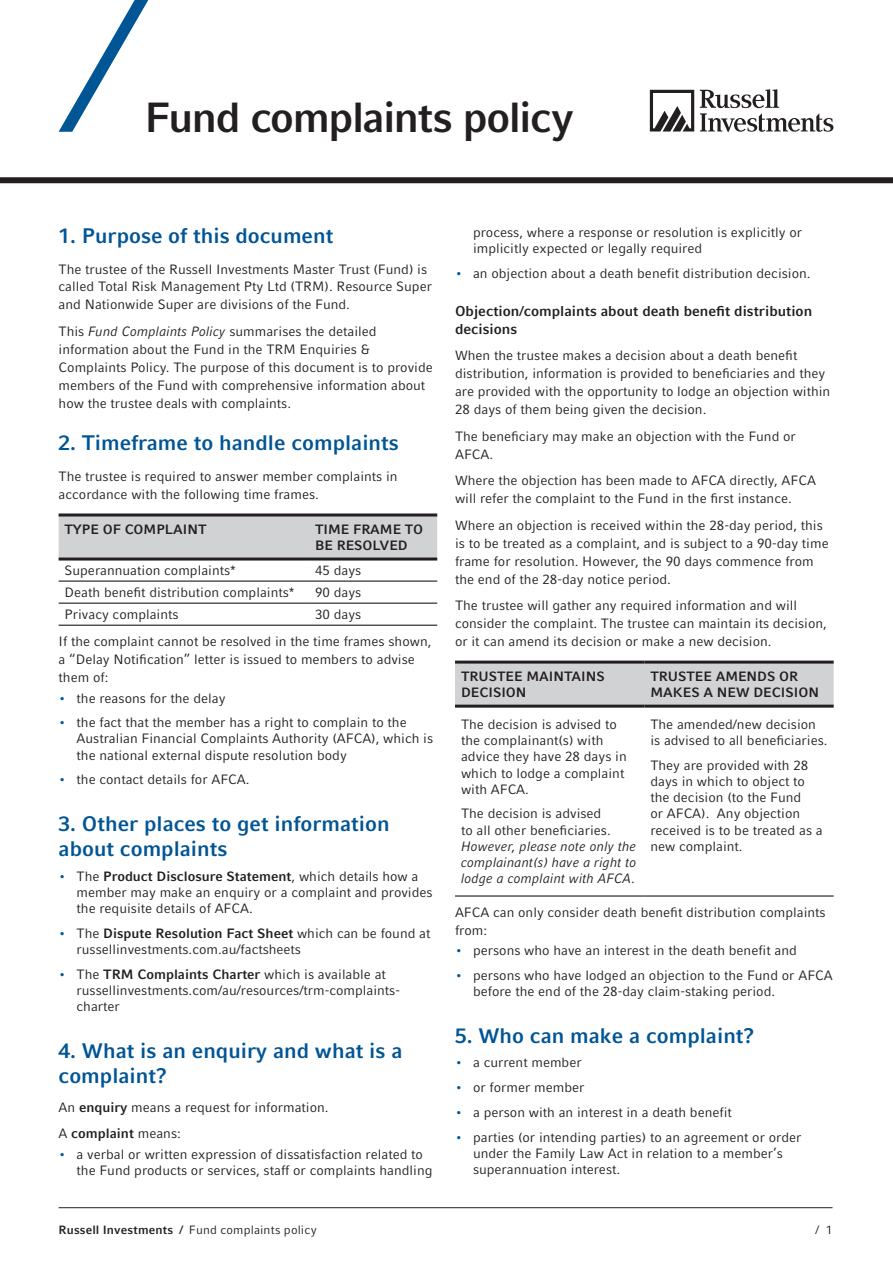
<style>
.page{position:relative;width:893px;height:1263px;background:#fff}
.page>*{position:absolute;margin:0;border:0;box-sizing:border-box;transform-origin:0 0}
.t1{font:700 42px "Compatil Fact LT Pro";letter-spacing:-.035em;color:#231f20}
.t2{font:700 21px/25.2px "Compatil Fact LT Pro";color:#005595}
.t3{font:700 14.25px/17.1px "Compatil Fact LT Pro";color:#231f20}
.t4{font:13.5px/16.2px "Compatil Fact LT Pro";color:#231f20}
.t5{font:700 13.5px/16.2px "Compatil Fact LT Pro";color:#231f20}
.t6{font:italic 13.5px/16.2px "Compatil Fact LT Pro";color:#231f20;text-align:justify}
.t7{font:12px "Compatil Fact LT Pro";letter-spacing:.01em;color:#231f20}
.s1{font-style:italic}
.s2{color:#005595}
.s3{font-weight:700}
.s4{font-style:normal}
</style>
<div class="page">
<svg style="left:59px;top:0;width:89px;height:132px"></svg>
<div style="left:0;top:177px;width:893px;height:6px;background:#231f20"></div>
<svg style="left:700px;top:89px;width:133px;height:43px"></svg>
<svg style="left:650px;top:90px;width:44px;height:42px"></svg>
<div style="left:59px;top:516px;width:378px;height:41px;background:#d1d2d4"></div>
<hr style="left:59px;top:513px;width:250px;height:3px;background:#231f20">
<hr style="left:309px;top:513px;width:128px;height:3px;background:#231f20">
<hr style="left:59px;top:557px;width:250px;height:3px;background:#231f20">
<hr style="left:309px;top:557px;width:128px;height:3px;background:#231f20">
<hr style="left:59px;top:581px;width:250px;height:1px;background:#000001">
<hr style="left:309px;top:581px;width:128px;height:1px;background:#000001">
<hr style="left:59px;top:603px;width:250px;height:1px;background:#000001">
<hr style="left:309px;top:603px;width:128px;height:1px;background:#000001">
<hr style="left:59px;top:625px;width:250px;height:1px;background:#000001">
<hr style="left:309px;top:625px;width:128px;height:1px;background:#000001">
<div style="left:455px;top:664px;width:379px;height:41px;background:#d1d2d4"></div>
<hr style="left:455px;top:661px;width:189px;height:3px;background:#231f20">
<hr style="left:644px;top:661px;width:190px;height:3px;background:#231f20">
<hr style="left:455px;top:705px;width:189px;height:3px;background:#231f20">
<hr style="left:644px;top:705px;width:190px;height:3px;background:#231f20">
<hr style="left:455px;top:896px;width:189px;height:1px;background:#000001">
<hr style="left:644px;top:896px;width:190px;height:1px;background:#000001">
<hr style="left:59px;top:1207px;width:773px;height:1px;background:#231f20">
<h1 class="t1" style="left:145px;top:92px;width:431px">Fund complaints policy</h1>
<h2 class="t2" style="left:59px;top:223px;width:276px">1. Purpose of this document</h2>
<p class="t4" style="left:59px;top:260px;width:375px;line-height:18px">The trustee of the Russell Investments Master Trust (Fund) is called Total Risk Management Pty Ltd (TRM). Resource Super and Nationwide Super are divisions of the Fund.</p>
<p class="t4" style="left:59px;top:322px;width:376px;line-height:18px">This <span class="s1">Fund Complaints Policy</span> summarises the detailed information about the Fund in the TRM Enquiries &amp; Complaints Policy. The purpose of this document is to provide members of the Fund with comprehensive information about how the trustee deals with complaints.</p>
<h2 class="t2" style="left:59px;top:430px;width:342px">2. Timeframe to handle complaints</h2>
<p class="t4" style="left:59px;top:467px;width:341px;line-height:18px">The trustee is required to answer member complaints in accordance with the following time frames.</p>
<p class="t5" style="left:65px;top:521px;width:143px">TYPE OF COMPLAINT</p>
<p class="t5" style="left:315px;top:521px;width:110px">TIME FRAME TO<br>BE RESOLVED</p>
<p class="t4" style="left:65px;top:562px;width:173px">Superannuation complaints*</p>
<p class="t4" style="left:315px;top:562px;width:48px">45 days</p>
<p class="t4" style="left:65px;top:584px;width:231px">Death benefit distribution complaints*</p>
<p class="t4" style="left:315px;top:584px;width:48px">90 days</p>
<p class="t4" style="left:65px;top:606px;width:116px">Privacy complaints</p>
<p class="t4" style="left:59px;top:601px;width:374px;line-height:26.8px;text-indent:256px">30 days<br>If the complaint cannot be resolved in the time frames shown,</p>
<p class="t4" style="left:59px;top:650px;width:358px;line-height:18px">a “Delay Notification” letter is issued to members to advise them of:</p>
<p class="t4" style="left:59px;top:690px;width:168px"><span class="s2">•</span> the reasons for the delay</p>
<p class="t4" style="left:77px;top:714px;width:358px;text-indent:-18px"><span class="s2">•</span> the fact that the member has a right to complain to the<br>Australian Financial Complaints Authority (AFCA), which is the national external dispute resolution body</p>
<p class="t4" style="left:59px;top:772px;width:192px"><span class="s2">•</span> the contact details for AFCA.</p>
<h2 class="t2" style="left:59px;top:811px;width:333px">3. Other places to get information about complaints</h2>
<p class="t4" style="left:77px;top:868px;width:358px;text-indent:-18px"><span class="s2">•</span> The <span class="s3">Product Disclosure Statement</span>, which details how a member may make an enquiry or a complaint and provides the requisite details of AFCA.</p>
<p class="t4" style="left:77px;top:925px;width:355px;text-indent:-18px"><span class="s2">•</span> The <span class="s3">Dispute Resolution Fact Sheet</span> which can be found at russellinvestments.com.au/factsheets</p>
<p class="t4" style="left:77px;top:966px;width:325px;text-indent:-18px"><span class="s2">•</span> The <span class="s3">TRM Complaints Charter</span> which is available at russellinvestments.com/au/resources/trm-complaints&shy;charter</p>
<h2 class="t2" style="left:59px;top:1038px;width:345px">4. What is an enquiry and what is a complaint?</h2>
<p class="t4" style="left:59px;top:1094px;width:272px;line-height:26.5px">An <span class="s3">enquiry</span> means a request for information.<br>A <span class="s3">complaint</span> means:</p>
<p class="t4" style="left:77px;top:1146px;width:357px;text-indent:-18px"><span class="s2">•</span> a verbal or written expression of dissatisfaction related to the Fund products or services, staff or complaints handling</p>
<p class="t4" style="left:473px;top:224px;width:331px">process, where a response or resolution is explicitly or implicitly expected or legally required</p>
<p class="t4" style="left:455px;top:265px;width:357px"><span class="s2">•</span> an objection about a death benefit distribution decision.</p>
<p class="t3" style="left:455px;top:303px;width:359px">Objection/complaints about death benefit distribution decisions</p>
<p class="t4" style="left:455px;top:346px;width:377px;line-height:18px">When the trustee makes a decision about a death benefit distribution, information is provided to beneficiaries and they are provided with the opportunity to lodge an objection within 28 days of them being given the decision.</p>
<p class="t4" style="left:455px;top:427px;width:342px;line-height:18px">The beneficiary may make an objection with the Fund or<br>AFCA.</p>
<p class="t4" style="left:455px;top:471px;width:362px;line-height:18px">Where the objection has been made to AFCA directly, AFCA will refer the complaint to the Fund in the first instance.</p>
<p class="t4" style="left:455px;top:516px;width:375px;line-height:18px">Where an objection is received within the 28-day period, this is to be treated as a complaint, and is subject to a 90-day time frame for resolution. However, the 90 days commence from the end of the 28-day notice period.</p>
<p class="t4" style="left:455px;top:596px;width:373px;line-height:18px">The trustee will gather any required information and will consider the complaint. The trustee can maintain its decision, or it can amend its decision or make a new decision.</p>
<p class="t5" style="left:461px;top:668px;width:145px">TRUSTEE MAINTAINS<br>DECISION</p>
<p class="t5" style="left:650px;top:668px;width:170px">TRUSTEE AMENDS OR<br>MAKES A NEW DECISION</p>
<p class="t4" style="left:461px;top:716px;width:167px">The decision is advised to the complainant(s) with advice they have 28 days in which to lodge a complaint with AFCA.</p>
<p class="t4" style="left:461px;top:806px;width:151px">The decision is advised to all other beneficiaries.</p>
<p class="t6" style="left:461px;top:838px;width:177px">However, please note only the complainant(s) have a right to lodge a complaint with AFCA<span class="s4">.</span></p>
<p class="t4" style="left:650px;top:716px;width:179px">The amended/new decision is advised to all beneficiaries.</p>
<p class="t4" style="left:650px;top:757px;width:174px">They are provided with 28 days in which to object to the decision (to the Fund<br>or AFCA). Any objection received is to be treated as a new complaint.</p>
<p class="t4" style="left:455px;top:903px;width:372px;line-height:18px">AFCA can only consider death benefit distribution complaints from:</p>
<p class="t4" style="left:455px;top:943px;width:343px"><span class="s2">•</span> persons who have an interest in the death benefit and</p>
<p class="t4" style="left:473px;top:967px;width:361px;text-indent:-18px"><span class="s2">•</span> persons who have lodged an objection to the Fund or AFCA before the end of the 28-day claim-staking period.</p>
<h2 class="t2" style="left:455px;top:1023px;width:301px">5. Who can make a complaint?</h2>
<p class="t4" style="left:455px;top:1055px;width:128px"><span class="s2">•</span> a current member</p>
<p class="t4" style="left:455px;top:1079px;width:131px"><span class="s2">•</span> or former member</p>
<p class="t4" style="left:455px;top:1104px;width:278px"><span class="s2">•</span> a person with an interest in a death benefit</p>
<p class="t4" style="left:473px;top:1129px;width:330px;text-indent:-18px"><span class="s2">•</span> parties (or intending parties) to an agreement or order under the Family Law Act in relation to a member’s superannuation interest.</p>
<p class="t7" style="left:59px;top:1222px;width:260px"><span class="s3">Russell Investments /</span> Fund complaints policy</p>
<p class="t7" style="left:815px;top:1222px;width:19px">/ 1</p>
</div>
